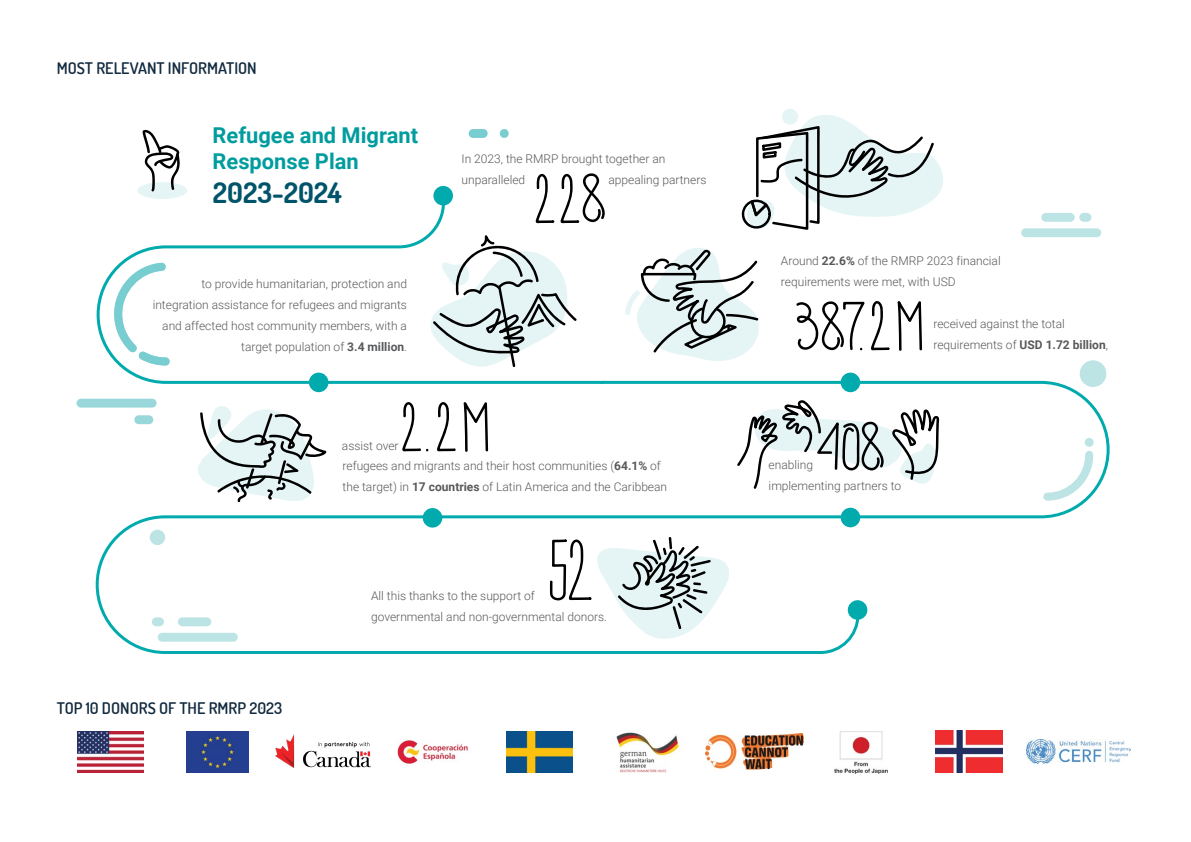
<style>
.page{position:relative;width:1191px;height:842px;background:#fff}
.page>*{position:absolute;margin:0;border:0;box-sizing:border-box;transform-origin:0 0}
.t1{font:700 28.3px "Dosis";color:#005469}
.t2{font:700 21.8px/26.2px "Roboto";color:#009c9e}
.t3{font:600 16px "Dosis";color:#122a3f}
.t4{font:300 12px/21px "Roboto";color:#58595b}
.s1{font-weight:700}
</style>
<div class="page">
<img style="left:78px;top:731px;width:65px;height:41px">
<img style="left:187px;top:731px;width:62px;height:41px">
<img style="left:275px;top:734px;width:96px;height:34px">
<img style="left:397px;top:740px;width:71px;height:24px">
<img style="left:506px;top:731px;width:67px;height:41px">
<img style="left:616px;top:732px;width:63px;height:40px">
<img style="left:705px;top:734px;width:98px;height:35px">
<img style="left:834px;top:731px;width:54px;height:43px">
<img style="left:935px;top:731px;width:67px;height:41px">
<img style="left:1026px;top:739px;width:104px;height:25px">
<svg style="left:94px;top:199px;width:1016px;height:455px"></svg>
<div style="left:309px;top:373px;width:19px;height:19px;background:#00aaad;border-radius:50%"></div>
<div style="left:433px;top:186px;width:20px;height:19px;background:#00aaad;border-radius:50%"></div>
<div style="left:840px;top:373px;width:20px;height:19px;background:#00aaad;border-radius:50%"></div>
<div style="left:840px;top:508px;width:20px;height:19px;background:#00aaad;border-radius:50%"></div>
<div style="left:423px;top:508px;width:19px;height:20px;background:#00aaad;border-radius:50%"></div>
<div style="left:847px;top:600px;width:20px;height:20px;background:#00aaad;border-radius:50%"></div>
<div style="left:77px;top:399px;width:80px;height:9px;background:#9ad7db;border-radius:4px"></div>
<div style="left:1021px;top:228px;width:80px;height:9px;background:#bce4e5;border-radius:4px"></div>
<div style="left:1041px;top:213px;width:33px;height:9px;background:#bce4e5;border-radius:4px"></div>
<div style="left:1079px;top:213px;width:12px;height:9px;background:#bce4e5;border-radius:4px"></div>
<div style="left:158px;top:633px;width:80px;height:9px;background:#bce4e5;border-radius:4px"></div>
<div style="left:178px;top:617px;width:33px;height:9px;background:#bce4e5;border-radius:4px"></div>
<div style="left:152px;top:617px;width:12px;height:9px;background:#bce4e5;border-radius:4px"></div>
<div style="left:469px;top:129px;width:18px;height:9px;background:#78cdd1;border-radius:4px"></div>
<div style="left:134px;top:415px;width:19px;height:9px;background:#9ad7db;border-radius:4px"></div>
<div style="left:500px;top:129px;width:9px;height:9px;background:#78cdd1;border-radius:50%"></div>
<div style="left:137px;top:182px;width:50px;height:17px;background:#e5f4f5;border-radius:50%"></div>
<div style="left:782px;top:109px;width:16px;height:16px;background:#e5f4f5;border-radius:50%"></div>
<svg style="left:425px;top:235px;width:152px;height:134px"></svg>
<svg style="left:625px;top:246px;width:136px;height:115px"></svg>
<svg style="left:142px;top:130px;width:38px;height:62px"></svg>
<svg style="left:739px;top:113px;width:206px;height:118px"></svg>
<svg style="left:736px;top:400px;width:203px;height:90px"></svg>
<svg style="left:198px;top:405px;width:128px;height:98px"></svg>
<svg style="left:535px;top:173px;width:72px;height:50px"></svg>
<svg style="left:550px;top:537px;width:179px;height:105px"></svg>
<svg style="left:114px;top:263px;width:56px;height:102px"></svg>
<div style="left:1079px;top:360px;width:27px;height:27px;background:#bce4e5;border-radius:50%"></div>
<svg style="left:1043px;top:451px;width:50px;height:50px"></svg>
<div style="left:1084px;top:438px;width:9px;height:9px;background:#bce4e5;border-radius:50%"></div>
<div style="left:150px;top:530px;width:15px;height:15px;background:#bce4e5;border-radius:50%"></div>
<svg style="left:795px;top:301px;width:95px;height:50px"></svg>
<svg style="left:897px;top:301px;width:25px;height:50px"></svg>
<svg style="left:436px;top:402px;width:20px;height:50px"></svg>
<svg style="left:402px;top:402px;width:27px;height:50px"></svg>
<svg style="left:463px;top:402px;width:25px;height:50px"></svg>
<h3 class="t3" style="left:57px;top:58px;width:201px">MOST RELEVANT INFORMATION</h3>
<h2 class="t2" style="left:213px;top:121px;width:207px">Refugee and Migrant<br>Response Plan</h2>
<h1 class="t1" style="left:213px;top:175px;width:130px">2023-2024</h1>
<p class="t4" style="left:153px;top:272px;width:256px;text-align:right">to provide humanitarian, protection and integration assistance for refugees and migrants and affected host community members, with a target population of <span class="s1">3.4 million</span>.</p>
<p class="t4" style="left:342px;top:435px;width:58px">assist over</p>
<p class="t4" style="left:461px;top:147px;width:205px">In 2023, the RMRP brought together an unparalleled</p>
<p class="t4" style="left:608px;top:168px;width:100px">appealing partners</p>
<p class="t4" style="left:342px;top:455px;width:326px">refugees and migrants and their host communities (<span class="s1">64.1%</span> of the target) in <span class="s1">17 countries</span> of Latin America and the Caribbean</p>
<h3 class="t3" style="left:57px;top:698px;width:227px">TOP 10 DONORS OF THE RMRP 2023</h3>
<p class="t4" style="left:371px;top:585px;width:237px">All this thanks to the support of governmental and non-governmental donors.</p>
<p class="t4" style="left:781px;top:250px;width:221px">Around <span class="s1">22.6%</span> of the RMRP 2023 financial requirements were met, with USD</p>
<p class="t4" style="left:933px;top:313px;width:176px">received against the total requirements of <span class="s1">USD 1.72 billion</span>,</p>
<p class="t4" style="left:768px;top:454px;width:134px">enabling<br>implementing partners to</p>
</div>
